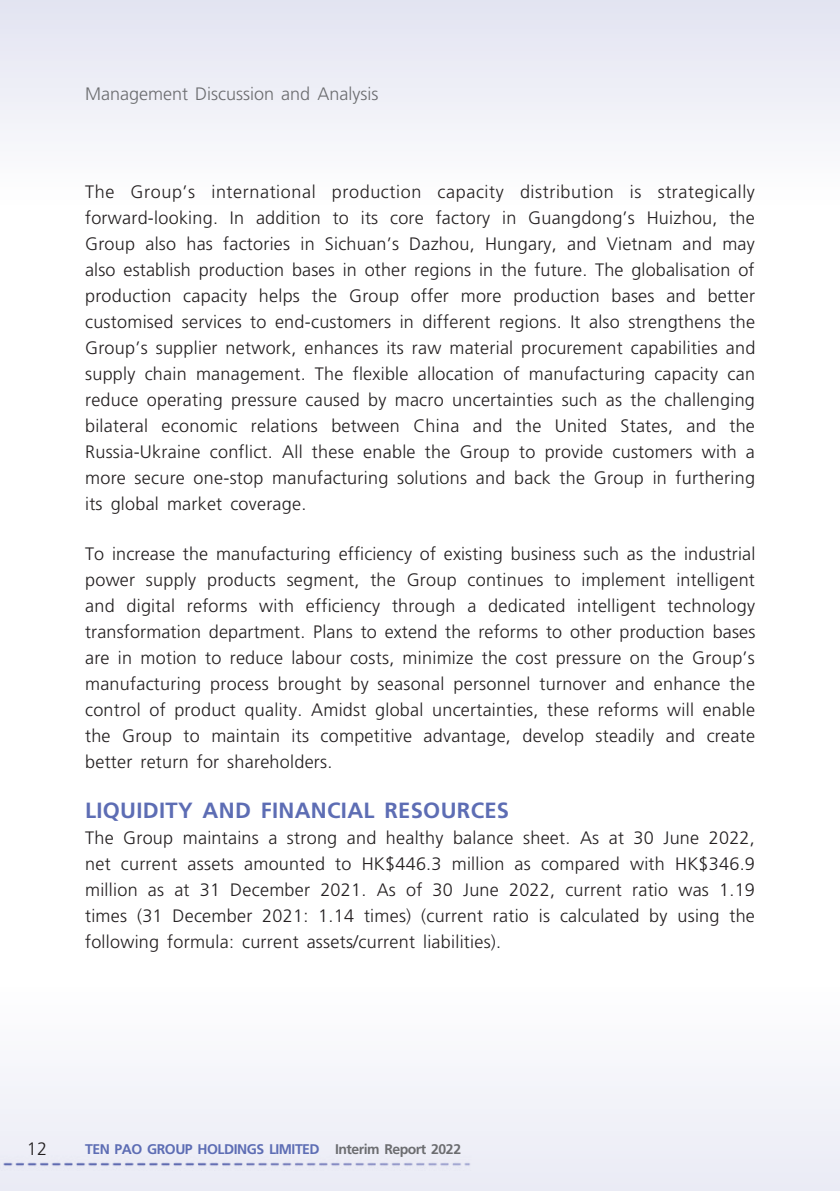
<style>
.page{position:relative;width:840px;height:1191px;background:#fff}
.page>*{position:absolute;margin:0;border:0;box-sizing:border-box;transform-origin:0 0}
._03_H1{font:700 22px "Frutiger LT Std";letter-spacing:.015em;color:#5d6db4}
._01_Body_Text{font:300 18px/26px "Frutiger LT Std";letter-spacing:.015em;color:#231f20;text-align:justify}
.t1{font:300 18px "Frutiger LT Std";color:#6c6d70}
.t2{font:700 14px "Frutiger LT Std";letter-spacing:-.035em;color:#5d6db4}
.s1{color:#6c6d70}
</style>
<div class="page">
<img style="left:0;top:0;width:839px;height:1191px">
<p class="t1" style="left:85px;top:84px;width:294px">Management Discussion and Analysis</p>
<p class="_01_Body_Text" style="left:85px;top:179px;width:671px">The Group’s international production capacity distribution is strategically forward-looking. In addition to its core factory in Guangdong’s Huizhou, the Group also has factories in Sichuan’s Dazhou, Hungary, and Vietnam and may also establish production bases in other regions in the future. The globalisation of production capacity helps the Group offer more production bases and better customised services to end-customers in different regions. It also strengthens the Group’s supplier network, enhances its raw material procurement capabilities and supply chain management. The flexible allocation of manufacturing capacity can reduce operating pressure caused by macro uncertainties such as the challenging bilateral economic relations between China and the United States, and the Russia-Ukraine conflict. All these enable the Group to provide customers with a more secure one-stop manufacturing solutions and back the Group in furthering its global market coverage.</p>
<p class="_01_Body_Text" style="left:85px;top:541px;width:671px">To increase the manufacturing efficiency of existing business such as the industrial power supply products segment, the Group continues to implement intelligent and digital reforms with efficiency through a dedicated intelligent technology transformation department. Plans to extend the reforms to other production bases are in motion to reduce labour costs, minimize the cost pressure on the Group’s manufacturing process brought by seasonal personnel turnover and enhance the control of product quality. Amidst global uncertainties, these reforms will enable the Group to maintain its competitive advantage, develop steadily and create better return for shareholders.</p>
<p class="_03_H1" style="left:85px;top:797px;width:425px">LIQUIDITY AND FINANCIAL RESOURCES</p>
<p class="_01_Body_Text" style="left:85px;top:825px;width:671px">The Group maintains a strong and healthy balance sheet. As at 30 June 2022, net current assets amounted to HK$446.3 million as compared with HK$346.9 million as at 31 December 2021. As of 30 June 2022, current ratio was 1.19 times (31 December 2021: 1.14 times) (current ratio is calculated by using the following formula: current assets/current liabilities).</p>
<p class="_01_Body_Text" style="left:27px;top:1136px;width:22px">12</p>
<p class="t2" style="left:85px;top:1141px;width:377px">TEN PAO GROUP HOLDINGS LIMITED <span class="s1">Interim Report 2022</span></p>
</div>
